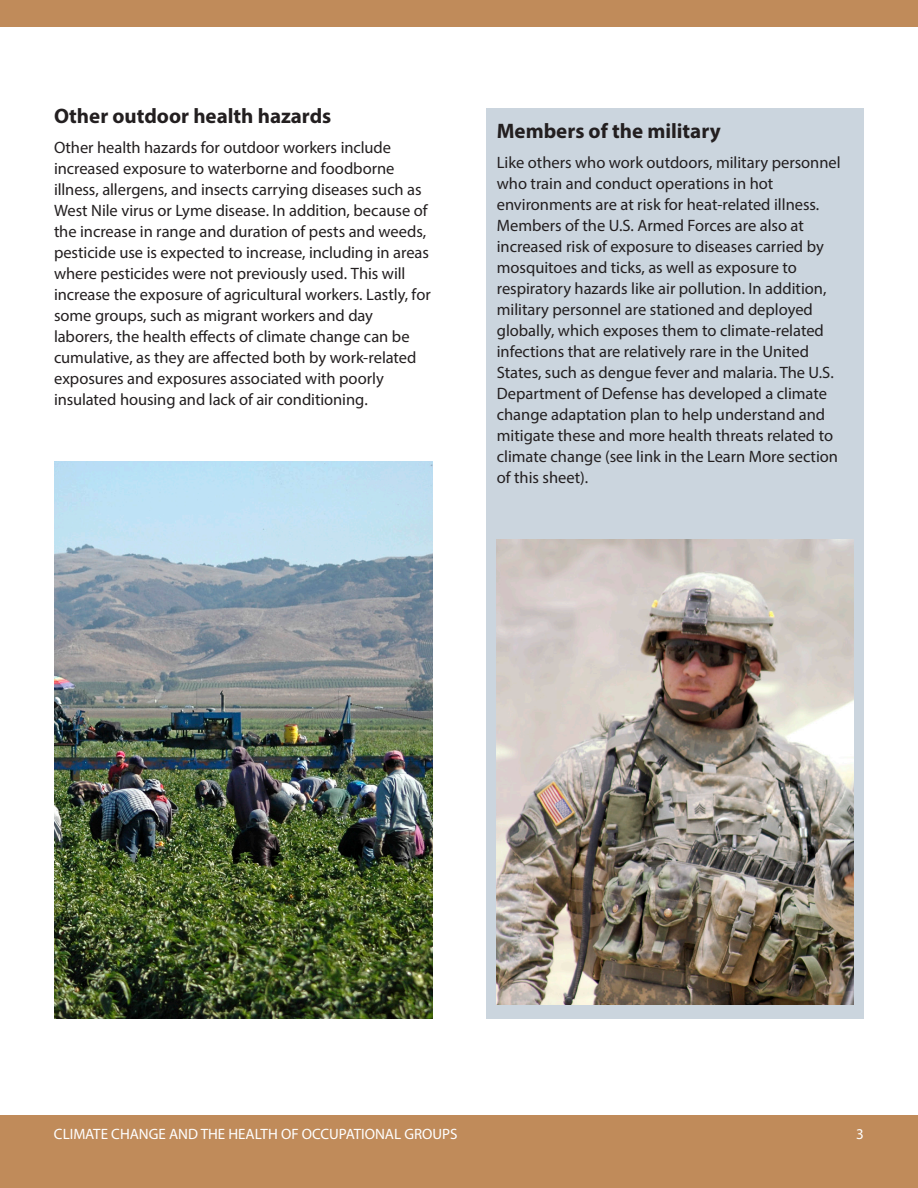
<style>
.page{position:relative;width:918px;height:1188px;background:#fff}
.page>*{position:absolute;margin:0;border:0;box-sizing:border-box;transform-origin:0 0}
.t1{font:700 21px "Myriad Pro";color:#231f20}
.t2{font:16.5px/21px "Myriad Pro";color:#231f20}
.t3{font:15px "Myriad Pro";color:#fff}
</style>
<div class="page">
<div style="left:486px;top:108px;width:378px;height:910px;background:#cbd5de"></div>
<div style="left:0;top:0;width:918px;height:27px;background:#c08b5a"></div>
<img style="left:54px;top:462px;width:378px;height:556px">
<img style="left:497px;top:539px;width:356px;height:466px">
<div style="left:0;top:1115px;width:918px;height:73px;background:#c08b5a"></div>
<h3 class="t1" style="left:54px;top:102px;width:279px">Other outdoor health hazards</h3>
<p class="t2" style="left:54px;top:137px;width:378px">Other health hazards for outdoor workers include increased exposure to waterborne and foodborne illness, allergens, and insects carrying diseases such as West Nile virus or Lyme disease. In addition, because of the increase in range and duration of pests and weeds, pesticide use is expected to increase, including in areas where pesticides were not previously used. This will increase the exposure of agricultural workers. Lastly, for some groups, such as migrant workers and day laborers, the health effects of climate change can be cumulative, as they are affected both by work-related exposures and exposures associated with poorly insulated housing and lack of air conditioning.</p>
<h3 class="t1" style="left:497px;top:117px;width:225px">Members of the military</h3>
<p class="t2" style="left:497px;top:152px;width:345px">Like others who work outdoors, military personnel who train and conduct operations in hot environments are at risk for heat-related illness.<br>Members of the U.S. Armed Forces are also at increased risk of exposure to diseases carried by mosquitoes and ticks, as well as exposure to respiratory hazards like air pollution. In addition, military personnel are stationed and deployed globally, which exposes them to climate-related infections that are relatively rare in the United States, such as dengue fever and malaria. The U.S.<br>Department of Defense has developed a climate change adaptation plan to help understand and mitigate these and more health threats related to climate change (see link in the Learn More section of this sheet).</p>
<p class="t3" style="left:54px;top:1125px;width:405px">CLIMATE CHANGE AND THE HEALTH OF OCCUPATIONAL GROUPS</p>
<p class="t3" style="left:856px;top:1125px;width:9px">3</p>
</div>
